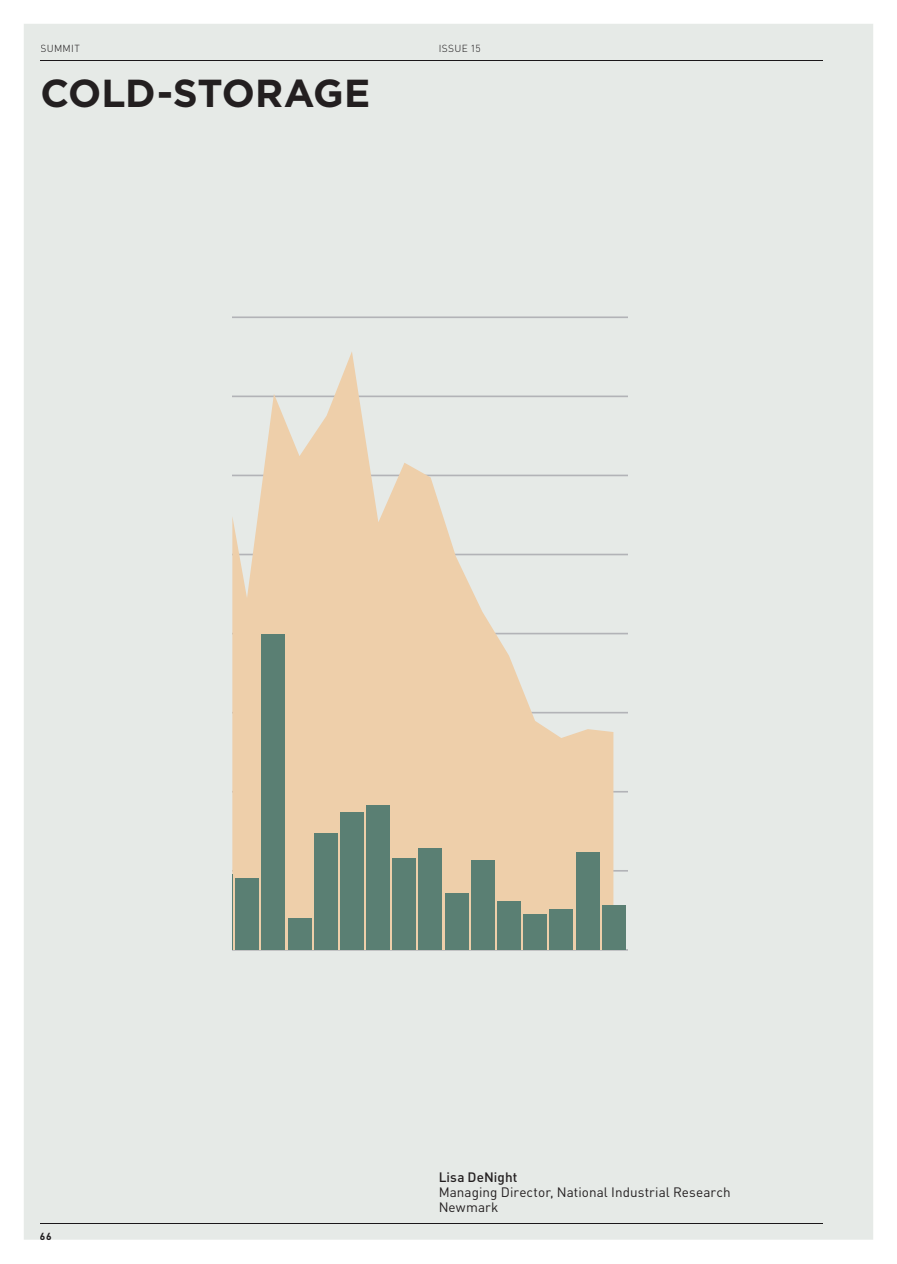
<style>
.page{position:relative;width:897px;height:1264px;background:#fff}
.page>*{position:absolute;margin:0;border:0;box-sizing:border-box;transform-origin:0 0}
.t1{font:700 39px "Gotham";letter-spacing:-.005em;color:#231f20}
.t2{font:13.5px/15px "DIN";letter-spacing:.005em;color:#231f20}
.t3{font:500 13.5px "DIN";letter-spacing:.005em;color:#231f20}
.t4{font:300 10.2px "DIN";letter-spacing:.03em;color:#231f20}
.t5{font:700 10.2px "DIN";color:#231f20}
</style>
<div class="page">
<div style="left:24px;top:24px;width:849px;height:1215px;background:#e6eae7"></div>
<hr style="left:40px;top:1223px;width:782px;height:1px;background:#1b181a">
<div style="left:40px;top:1233px;width:11px;height:6px;background:#e6eae7"></div>
<hr style="left:40px;top:61px;width:782px;height:1px;background:#1b181a">
<div style="left:41px;top:45px;width:39px;height:7px;background:#e6eae7"></div>
<div style="left:439px;top:45px;width:41px;height:7px;background:#e6eae7"></div>
<hr style="left:232px;top:870px;width:395px;height:1px;background:#b2b3b7">
<hr style="left:232px;top:791px;width:395px;height:1px;background:#b2b3b7">
<hr style="left:232px;top:949px;width:395px;height:1px;background:#b2b3b7">
<hr style="left:232px;top:633px;width:395px;height:1px;background:#b2b3b7">
<hr style="left:232px;top:712px;width:395px;height:1px;background:#b2b3b7">
<hr style="left:232px;top:474px;width:395px;height:2px;background:#b2b3b7">
<hr style="left:232px;top:554px;width:395px;height:1px;background:#b2b3b7">
<hr style="left:232px;top:395px;width:395px;height:2px;background:#b2b3b7">
<hr style="left:232px;top:316px;width:395px;height:2px;background:#b2b3b7">
<svg style="left:232px;top:351px;width:381px;height:599px;background:#e9d9c1"></svg>
<hr style="left:232px;top:874px;width:1px;height:76px;background:#5a7f73">
<div style="left:235px;top:879px;width:24px;height:71px;background:#5a7f73"></div>
<div style="left:261px;top:635px;width:24px;height:315px;background:#5a7f73"></div>
<div style="left:288px;top:918px;width:23px;height:32px;background:#5a7f73"></div>
<div style="left:314px;top:834px;width:23px;height:116px;background:#5a7f73"></div>
<div style="left:340px;top:812px;width:23px;height:138px;background:#5a7f73"></div>
<div style="left:366px;top:806px;width:24px;height:144px;background:#5a7f73"></div>
<div style="left:392px;top:859px;width:24px;height:91px;background:#5a7f73"></div>
<div style="left:418px;top:848px;width:24px;height:102px;background:#5a7f73"></div>
<div style="left:445px;top:893px;width:23px;height:57px;background:#5a7f73"></div>
<div style="left:471px;top:861px;width:23px;height:89px;background:#5a7f73"></div>
<div style="left:497px;top:901px;width:23px;height:49px;background:#5a7f73"></div>
<div style="left:523px;top:914px;width:24px;height:36px;background:#5a7f73"></div>
<div style="left:549px;top:909px;width:24px;height:41px;background:#5a7f73"></div>
<div style="left:575px;top:852px;width:24px;height:98px;background:#5a7f73"></div>
<div style="left:602px;top:905px;width:23px;height:45px;background:#5a7f73"></div>
<p class="t4" style="left:40px;top:42px;width:41px">SUMMIT</p>
<p class="t4" style="left:438px;top:42px;width:44px">ISSUE 15</p>
<h1 class="t1" style="left:40px;top:70px;width:331px">COLD-STORAGE</h1>
<p class="t5" style="left:40px;top:1229px;width:13px">66</p>
<p class="t3" style="left:438px;top:1168px;width:80px">Lisa DeNight</p>
<p class="t2" style="left:438px;top:1184px;width:293px">Managing Director, National Industrial Research<br>Newmark</p>
</div>
